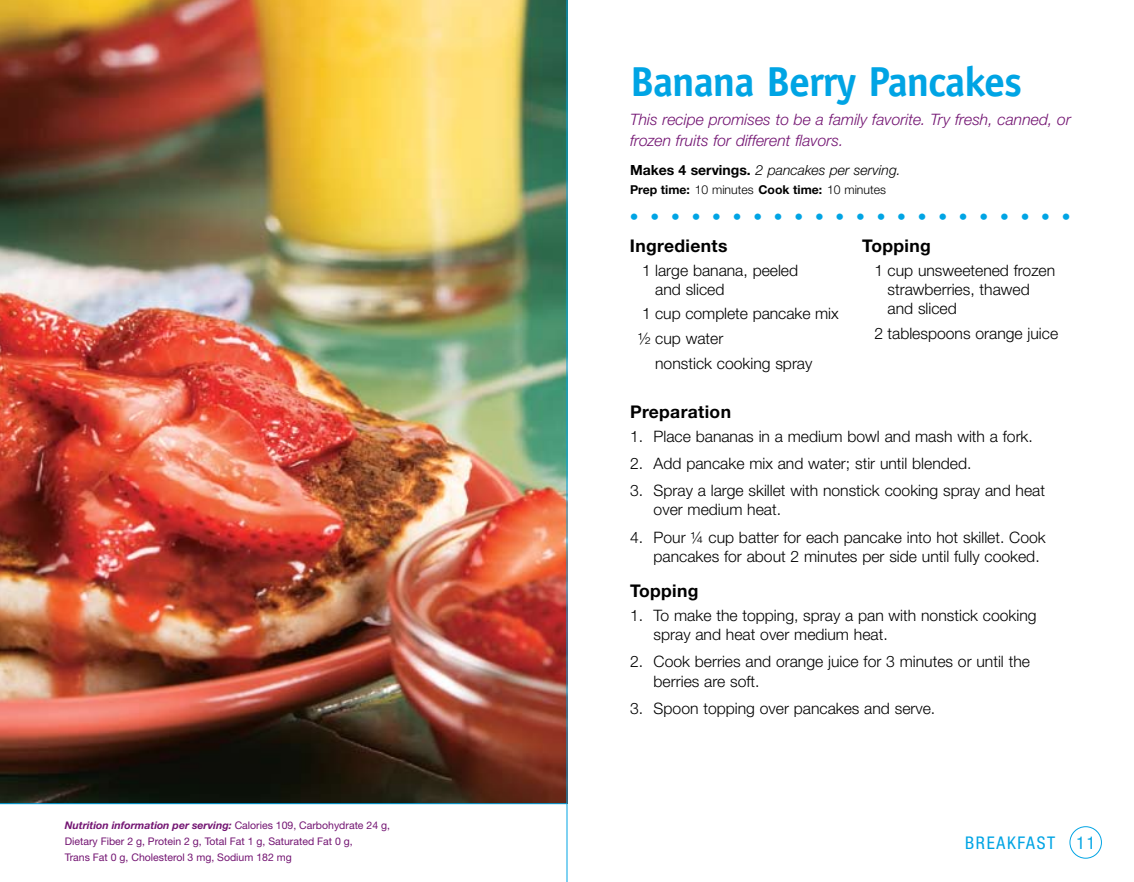
<style>
.page{position:relative;width:1134px;height:882px;background:#fff}
.page>*{position:absolute;margin:0;border:0;box-sizing:border-box;transform-origin:0 0}
.t1{font:700 42px "Officina Sans";letter-spacing:-.025em;color:#00a4e4}
.t2{font:700 17.5px "Helvetica Neue";letter-spacing:.02em;color:#000}
.t3{font:17.5px "Officina Sans";color:#00a4e4}
.t4{font:condensed 17.5px "Helvetica Neue";letter-spacing:.1em;color:#00a4e4}
.t5{font:300 15.75px/19.2px "Helvetica Neue";color:#000}
.t6{font:italic 300 15.75px/21px "Helvetica Neue";color:#731472}
.t7{font:italic 300 14px "Helvetica Neue";color:#000}
.t8{font:700 12.25px "Helvetica Neue";color:#000}
.t9{font:10.5px/15.8px "Helvetica Neue";color:#731472}
.s1{font-weight:700;font-style:italic}
.s2{font-weight:700;font-style:normal}
.s3{font-weight:300}
</style>
<div class="page">
<div style="left:1070px;top:826px;width:32px;height:33px;border:1px solid #00a4e4;border-radius:50%"></div>
<img style="left:0;top:0;width:567px;height:803px">
<hr style="left:567px;top:0;width:1px;height:882px;background:#00a4e4">
<hr style="left:0;top:803px;width:567px;height:1px;background:#00a4e4">
<p class="t9" style="left:65px;top:817px;width:327px"><span class="s1">Nutrition information per serving:</span> Calories 109, Carbohydrate 24 g,<br>Dietary Fiber 2 g, Protein 2 g, Total Fat 1 g, Saturated Fat 0 g,<br>Trans Fat 0 g, Cholesterol 3 mg, Sodium 182 mg</p>
<h1 class="t1" style="left:630px;top:56px;width:394px">Banana Berry Pancakes</h1>
<p class="t6" style="left:630px;top:109px;width:443px">This recipe promises to be a family favorite. Try fresh, canned, or frozen fruits for different flavors.</p>
<p class="t7" style="left:630px;top:161px;width:272px"><span class="s2">Makes 4 servings.</span> 2 pancakes per serving.</p>
<p class="t8" style="left:630px;top:182px;width:258px">Prep time: <span class="s3">10 minutes</span> Cook time: <span class="s3">10 minutes</span></p>
<p class="t3" style="left:630px;top:207px;width:442px">••••••••••••••••••••••</p>
<p class="t2" style="left:630px;top:235px;width:99px">Ingredients</p>
<p class="t5" style="left:655px;top:260px;width:144px;text-indent:-13px">1 large banana, peeled and sliced</p>
<p class="t5" style="left:642px;top:304px;width:198px">1 cup complete pancake mix</p>
<p class="t5" style="left:638px;top:328px;width:87px">½ cup water</p>
<p class="t5" style="left:655px;top:353px;width:159px">nonstick cooking spray</p>
<p class="t2" style="left:862px;top:235px;width:70px">Topping</p>
<p class="t5" style="left:888px;top:260px;width:169px;text-indent:-13px">1 cup unsweetened frozen strawberries, thawed and sliced</p>
<p class="t5" style="left:875px;top:323px;width:185px">2 tablespoons orange juice</p>
<p class="t2" style="left:630px;top:401px;width:103px">Preparation</p>
<p class="t5" style="left:630px;top:426px;width:404px">1. Place bananas in a medium bowl and mash with a fork.</p>
<p class="t5" style="left:630px;top:453px;width:343px">2. Add pancake mix and water; stir until blended.</p>
<p class="t5" style="left:654px;top:481px;width:393px;text-indent:-24px">3. Spray a large skillet with nonstick cooking spray and heat over medium heat.</p>
<p class="t5" style="left:654px;top:527px;width:394px;text-indent:-24px">4. Pour ¼ cup batter for each pancake into hot skillet. Cook pancakes for about 2 minutes per side until fully cooked.</p>
<p class="t2" style="left:630px;top:580px;width:70px">Topping</p>
<p class="t5" style="left:654px;top:605px;width:384px;text-indent:-24px">1. To make the topping, spray a pan with nonstick cooking spray and heat over medium heat.</p>
<p class="t5" style="left:654px;top:652px;width:378px;text-indent:-24px">2. Cook berries and orange juice for 3 minutes or until the berries are soft.</p>
<p class="t5" style="left:630px;top:698px;width:307px">3. Spoon topping over pancakes and serve.</p>
<p class="t4" style="left:965px;top:832px;width:132px">BREAKFAST 11</p>
</div>
